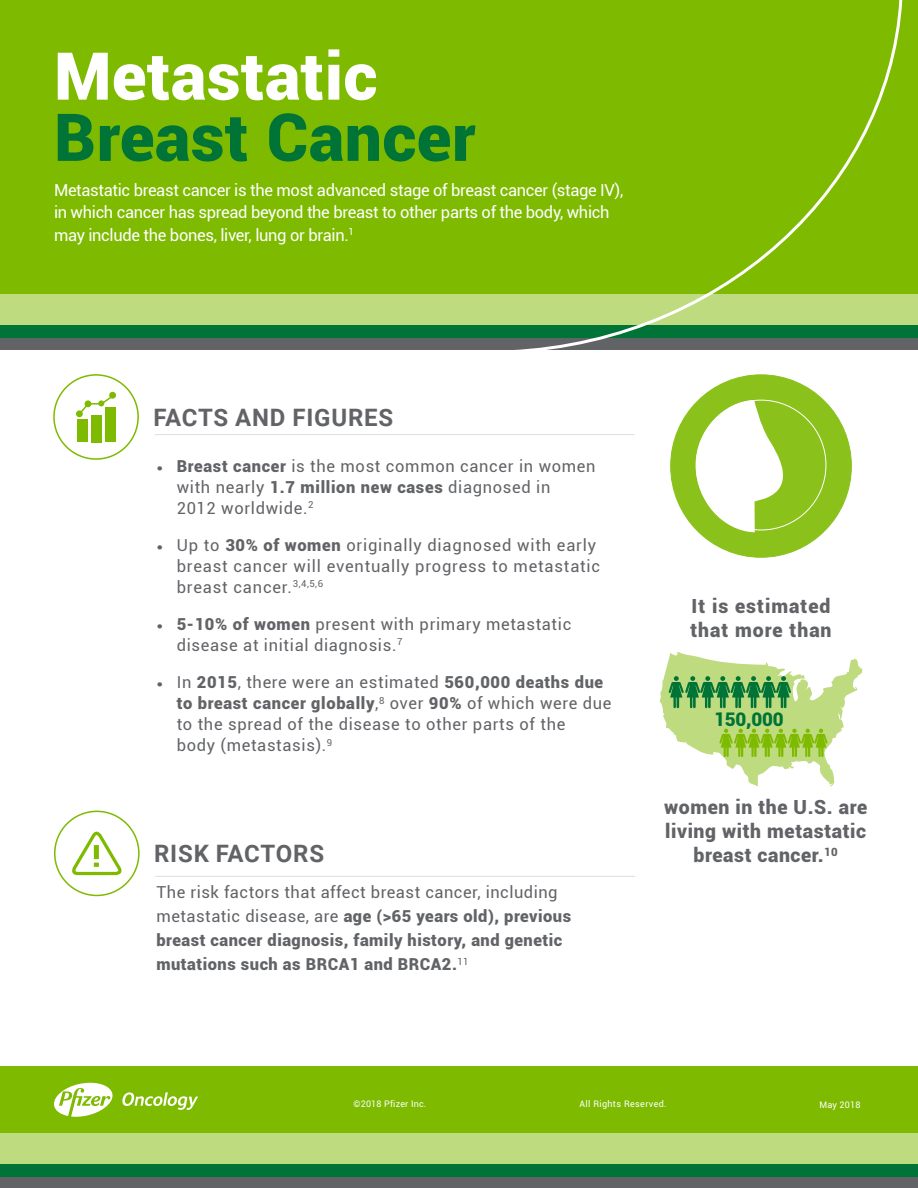
<style>
.page{position:relative;width:918px;height:1188px;background:#fff}
.page>*{position:absolute;margin:0;border:0;box-sizing:border-box;transform-origin:0 0}
.t1{font:900 66px/61.2px "Roboto";letter-spacing:.01em;color:#007336}
.t2{font:700 24px "Roboto";letter-spacing:.035em;color:#616366}
.CopywithBullets{font:900 19.5px/24.2px "Roboto";letter-spacing:.03em;color:#616366;text-align:center}
.CopywithBullets-2{font:900 19.5px/24.2px "Roboto";letter-spacing:.05em;color:#616366}
.CopywithBullets-3{font:900 18.75px "Roboto";letter-spacing:-.01em;color:#007336}
.t3{font:16.5px/21px "Roboto";letter-spacing:.04em;color:#616366}
.sub-content{font:16.5px/22.5px "Roboto";letter-spacing:-.02em;color:#fff}
.main-body-copy{font:900 16.5px/24px "Roboto";letter-spacing:.03em;color:#616366}
.t4{font:9px "Roboto";letter-spacing:.02em;color:#fff}
.t5{font:9px "Roboto";letter-spacing:.04em;color:#fff}
.s1{color:#fff}
.s2{font-family:"FS Albert";font-weight:700;font-size:13.5px}
.s3{font-weight:900}
.s4{font-weight:400}
</style>
<div class="page">
<div style="left:0;top:1067px;width:918px;height:67px;background:#7dba00"></div>
<div style="left:0;top:1134px;width:918px;height:31px;background:#bfdb80"></div>
<div style="left:0;top:1177px;width:918px;height:11px;background:#616366"></div>
<div style="left:0;top:1165px;width:918px;height:12px;background:#007336"></div>
<svg style="left:122px;top:1092px;width:76px;height:18px"></svg>
<svg style="left:54px;top:1083px;width:59px;height:34px"></svg>
<div style="left:0;top:0;width:918px;height:294px;background:#7dba00"></div>
<div style="left:0;top:294px;width:918px;height:31px;background:#bfdb80"></div>
<div style="left:0;top:337px;width:918px;height:13px;background:#616366"></div>
<div style="left:0;top:325px;width:918px;height:12px;background:#007336"></div>
<svg style="left:484px;top:0;width:421px;height:350px"></svg>
<div style="left:53px;top:374px;width:86px;height:86px;border:2px solid #7dba00;border-radius:50%"></div>
<div style="left:78px;top:420px;width:10px;height:22px;background:#7dba00"></div>
<div style="left:92px;top:415px;width:10px;height:27px;background:#7dba00"></div>
<div style="left:106px;top:407px;width:10px;height:35px;background:#7dba00"></div>
<div style="left:109px;top:392px;width:7px;height:7px;background:#7dba00;border-radius:50%"></div>
<svg style="left:77px;top:394px;width:37px;height:22px"></svg>
<hr style="left:154px;top:434px;width:481px;height:1px;background:#616366">
<div style="left:671px;top:375px;width:180px;height:182px;background:#8ac11a;border-radius:50%"></div>
<svg style="left:695px;top:401px;width:93px;height:133px"></svg>
<svg style="left:659px;top:652px;width:203px;height:135px"></svg>
<div style="left:54px;top:811px;width:86px;height:85px;border:2px solid #7dba00;border-radius:50%"></div>
<svg style="left:72px;top:831px;width:50px;height:45px"></svg>
<hr style="left:155px;top:876px;width:480px;height:1px;background:#616366">
<p class="t1" style="left:54px;top:43px;width:423px"><span class="s1">Metastatic<br></span>Breast Cancer</p>
<p class="sub-content" style="left:54px;top:178px;width:571px">Metastatic breast cancer is the most advanced stage of breast cancer (stage IV), in which cancer has spread beyond the breast to other parts of the body, which may include the bones, liver, lung or brain.<sup>1</sup></p>
<p class="t2" style="left:153px;top:401px;width:241px">FACTS AND FIGURES</p>
<p class="t3" style="left:177px;top:455px;width:420px;text-indent:-20px"><span class="s2">•</span> <span class="s3">Breast cancer</span> is the most common cancer in women with nearly <span class="s3">1.7 million new cases</span> diagnosed in<br>2012 worldwide.<sup>2</sup></p>
<p class="t3" style="left:177px;top:534px;width:425px;text-indent:-20px"><span class="s2">•</span> Up to <span class="s3">30% of women</span> originally diagnosed with early breast cancer will eventually progress to metastatic breast cancer.<sup>3,4,5,6</sup></p>
<p class="t3" style="left:177px;top:613px;width:396px;text-indent:-20px"><span class="s2">•</span> <span class="s3">5-10% of women</span> present with primary metastatic disease at initial diagnosis.<sup>7</sup></p>
<p class="t3" style="left:177px;top:671px;width:436px;text-indent:-20px"><span class="s2">•</span> In <span class="s3">2015</span>, there were an estimated <span class="s3">560,000 deaths due to breast cancer globally</span>,<sup>8</sup> over <span class="s3">90%</span> of which were due to the spread of the disease to other parts of the<br>body (metastasis).<sup>9</sup></p>
<p class="t2" style="left:154px;top:837px;width:172px">RISK FACTORS</p>
<p class="main-body-copy" style="left:157px;top:879px;width:416px"><span class="s4">The risk factors that affect breast cancer, including metastatic disease, are</span> age (&gt;65 years old), previous breast cancer diagnosis, family history, and genetic mutations such as BRCA1 and BRCA2.<sup>11</sup></p>
<p class="CopywithBullets-2" style="left:690px;top:593px;width:143px">It is estimated that more than</p>
<p class="CopywithBullets-3" style="left:714px;top:706px;width:71px">150,000</p>
<p class="CopywithBullets" style="left:664px;top:794px;width:205px">women in the U.S. are living with metastatic breast cancer.<sup>10</sup></p>
<p class="t4" style="left:354px;top:1097px;width:74px">©2018 Pfizer Inc.</p>
<p class="t5" style="left:579px;top:1097px;width:89px">All Rights Reserved.</p>
<p class="t4" style="left:819px;top:1098px;width:42px">May 2018</p>
</div>
